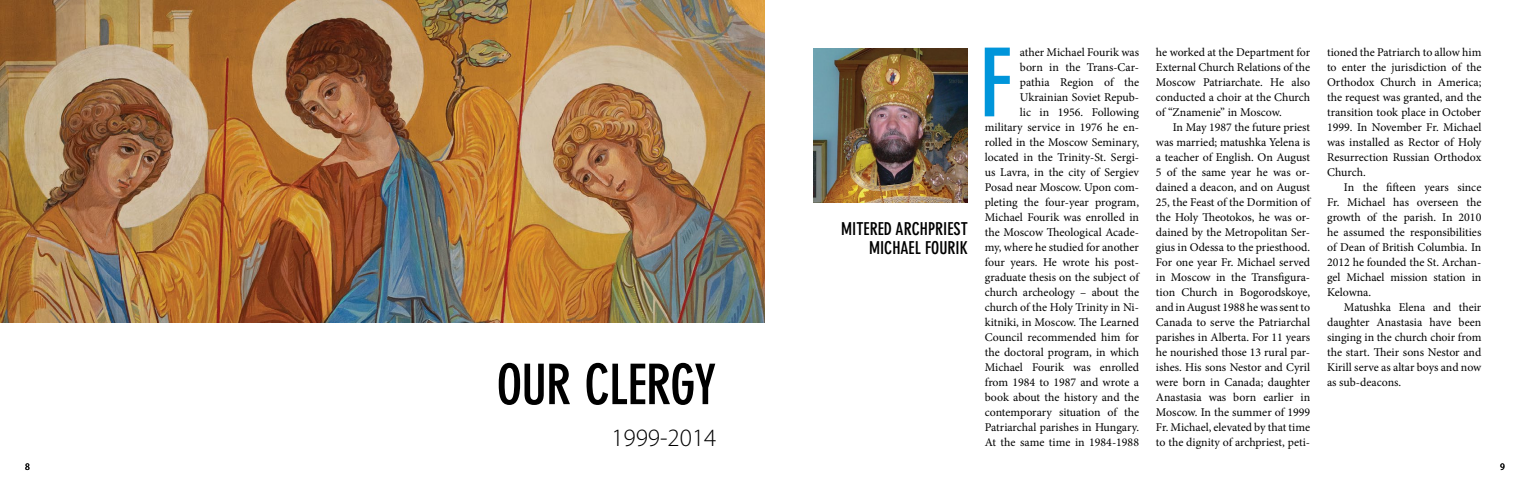
<style>
.page{position:relative;width:1530px;height:495px;background:#fff}
.page>*{position:absolute;margin:0;border:0;box-sizing:border-box;transform-origin:0 0}
.t1{font:700 condensed 93.38px "DIN Neuzeit Grotesk Std";color:#0095da}
.t2{font:700 condensed 55px "DIN Neuzeit Grotesk Std";letter-spacing:-.02em;color:#000}
.t3{font:300 25px "Myriad Pro";color:#000}
.t4{font:700 condensed 17.5px/18.8px "DIN Neuzeit Grotesk Std";color:#000;text-align:right}
.t5{font:11.88px/15px "Minion Pro";color:#000;text-align:justify}
.t6{font:semi-condensed 10px "Myriad Pro";color:#000}
</style>
<div class="page">
<img style="left:0;top:0;width:765px;height:322px">
<img style="left:814px;top:49px;width:154px;height:154px">
<h2 class="t2" style="left:497px;top:353px;width:221px">OUR CLERGY</h2>
<h3 class="t3" style="left:611px;top:423px;width:107px">1999-2014</h3>
<h3 class="t4" style="left:841px;top:219px;width:128px">MITERED ARCHPRIEST<br>MICHAEL FOURIK</h3>
<h1 class="t1" style="left:980px;top:29px;width:34px">F</h1>
<p class="t5" style="left:985px;top:45px;width:156px;text-align:right">ather Michael Fourik was<br>born in the Trans-Car-<br>pathia Region of the<br>Ukrainian Soviet Repub-<br>lic in 1956. Following military service in 1976 he en&shy;rolled in the Moscow Seminary, located in the Trinity-St. Sergi&shy;us Lavra, in the city of Sergiev<br>Posad near Moscow. Upon com&shy;pleting the four-year program,<br>Michael Fourik was enrolled in the Moscow Theological Acade&shy;my, where he studied for another four years. He wrote his post&shy;graduate thesis on the subject of church archeology – about the church of the Holy Trinity in Ni&shy;kitniki, in Moscow. The Learned<br>Council recommended him for the doctoral program, in which<br>Michael Fourik was enrolled from 1984 to 1987 and wrote a book about the history and the contemporary situation of the<br>Patriarchal parishes in Hungary.<br>At the same time in 1984-1988</p>
<p class="t5" style="left:1156px;top:45px;width:156px">he worked at the Department for External Church Relations of the Moscow Patriarchate. He also conducted a choir at the Church of “Znamenie” in Moscow.</p>
<p class="t5" style="left:1156px;top:120px;width:156px;text-indent:17px">In May 1987 the future priest was married; matushka Yelena is a teacher of English. On August 5 of the same year he was or&shy;dained a deacon, and on August 25, the Feast of the Dormition of the Holy Theotokos, he was or&shy;dained by the Metropolitan Ser&shy;gius in Odessa to the priesthood.<br>For one year Fr. Michael served in Moscow in the Transfigura&shy;tion Church in Bogorodskoye, and in August 1988 he was sent to Canada to serve the Patriarchal parishes in Alberta. For 11 years he nourished those 13 rural par&shy;ishes. His sons Nestor and Cyril were born in Canada; daughter Anastasia was born earlier in Moscow. In the summer of 1999<br>Fr. Michael, elevated by that time to the dignity of archpriest, peti-</p>
<p class="t5" style="left:1327px;top:45px;width:156px">tioned the Patriarch to allow him to enter the jurisdiction of the Orthodox Church in America; the request was granted, and the transition took place in October 1999. In November Fr. Michael was installed as Rector of Holy Resurrection Russian Orthodox Church.</p>
<p class="t5" style="left:1327px;top:180px;width:156px;text-indent:17px">In the fifteen years since Fr. Michael has overseen the growth of the parish. In 2010 he assumed the responsibilities of Dean of British Columbia. In 2012 he founded the St. Archan&shy;gel Michael mission station in Kelowna.</p>
<p class="t5" style="left:1327px;top:300px;width:156px;text-indent:17px">Matushka Elena and their daughter Anastasia have been singing in the church choir from the start. Their sons Nestor and Kirill serve as altar boys and now as sub-deacons.</p>
<p class="t6" style="left:25px;top:460px;width:6px">8</p>
<p class="t6" style="left:1500px;top:460px;width:6px">9</p>
</div>
